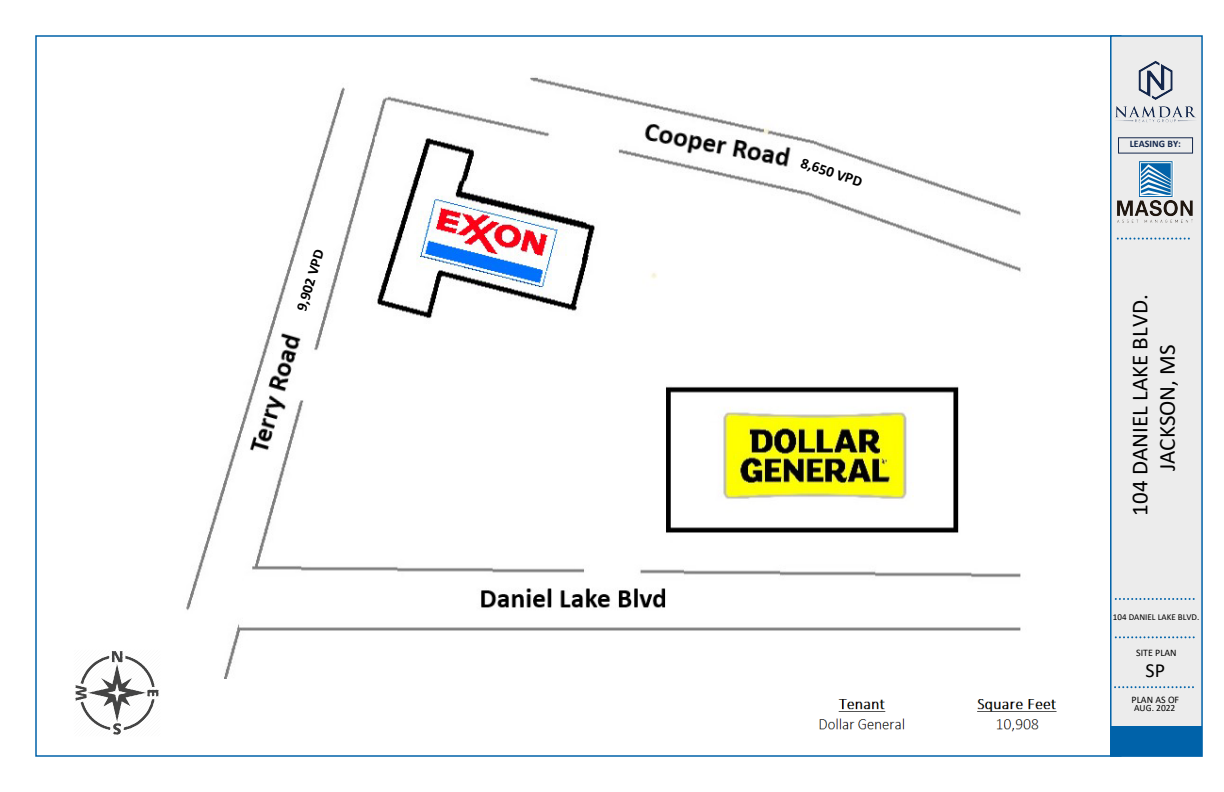
<style>
.page{position:relative;width:1224px;height:792px;background:#fff}
.page>*{position:absolute;margin:0;border:0;box-sizing:border-box;transform-origin:0 0}
.t1{font:23px/27.1px "Calibri";color:#000;text-align:center}
.t2{font:20px "Calibri";color:#000}
.t3{font:700 15px "Calibri";color:#000}
.t4{font:10px "Calibri";color:#000}
.t5{font:700 10px "Calibri";color:#14274c}
.t6{font:9.5px "Calibri";color:#000}
.t7{font:9px "Calibri";color:#000}
</style>
<div class="page">
<div style="left:1110px;top:35px;width:93px;height:722px;background:#ececec;border:2px solid #0062a9"></div>
<div style="left:1111px;top:726px;width:91px;height:30px;background:#0062a9"></div>
<svg style="left:1115px;top:686px;width:79px;height:2px"></svg>
<svg style="left:1116px;top:636px;width:79px;height:2px"></svg>
<svg style="left:1116px;top:598px;width:79px;height:2px"></svg>
<img style="left:1110px;top:58px;width:93px;height:67px">
<img style="left:1140px;top:162px;width:33px;height:35px">
<img style="left:1117px;top:201px;width:76px;height:21px">
<img style="left:186px;top:77px;width:835px;height:602px">
<svg style="left:1118px;top:238px;width:72px;height:2px"></svg>
<img style="left:819px;top:699px;width:238px;height:33px">
<img style="left:75px;top:651px;width:84px;height:84px">
<p class="t3" style="left:291px;top:308px;width:65px;rotate:-73deg">9,902 VPD</p>
<p class="t3" style="left:805px;top:152px;width:65px;rotate:19deg">8,650 VPD</p>
<p class="t5" style="left:1130px;top:137px;width:53px">LEASING BY:</p>
<p class="t1" style="left:1126px;top:516px;width:223px;rotate:-90deg">104 DANIEL LAKE BLVD.<br>JACKSON, MS</p>
<p class="t7" style="left:1113px;top:611px;width:88px">104 DANIEL LAKE BLVD.</p>
<p class="t4" style="left:1136px;top:646px;width:42px">SITE PLAN</p>
<p class="t2" style="left:1146px;top:657px;width:21px">SP</p>
<p class="t4" style="left:1132px;top:693px;width:49px">PLAN AS OF</p>
<p class="t6" style="left:1134px;top:701px;width:43px">AUG. 2022</p>
</div>
